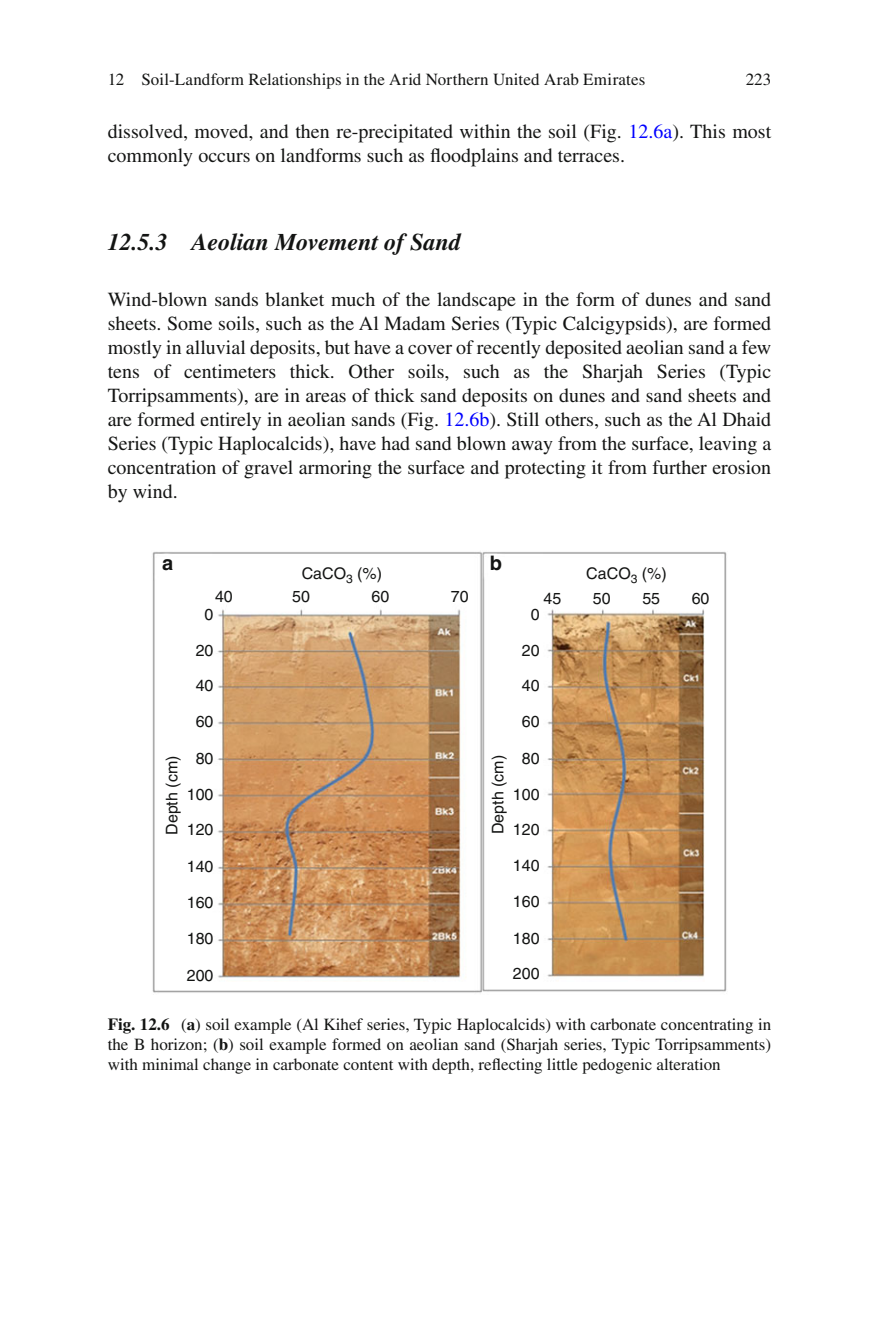
<style>
.page{position:relative;width:879px;height:1333px;background:#fff}
.page>*{position:absolute;margin:0;border:0;box-sizing:border-box;transform-origin:0 0}
.t1{font:italic 700 24px "Cgvpjg Lwwwdf Times";color:#131413}
.t2{font:20px/24px "Rstrfw Flqpml Times";color:#131413}
.t3{font:700 20px "Cvskpt Csmcvl Helvetica";color:#131413}
.t4{font:17px/20px "Rstrfw Flqpml Times";color:#131413;text-align:justify}
.t5{font:16px "Fqqtsw Lmcyyl Helvetica";color:#131413}
.s1{color:#00f}
.s2{font-family:"Xwrrgw Vvrhlx Times";font-weight:700}
</style>
<div class="page">
<img style="left:152px;top:551px;width:575px;height:442px">
<p class="t4" style="left:108px;top:71px;width:539px">12 Soil-Landform Relationships in the Arid Northern United Arab Emirates</p>
<p class="t4" style="left:746px;top:71px;width:27px">223</p>
<p class="t2" style="left:108px;top:121px;width:665px">dissolved, moved, and then re-precipitated within the soil (Fig. <span class="s1">12.6a</span> ). This most commonly occurs on landforms such as floodplains and terraces.</p>
<p class="t1" style="left:108px;top:233px;width:355px">12.5.3 Aeolian Movement of Sand</p>
<p class="t2" style="left:108px;top:289px;width:665px;text-align:justify">Wind-blown sands blanket much of the landscape in the form of dunes and sand sheets. Some soils, such as the Al Madam Series (Typic Calcigypsids), are formed mostly in alluvial deposits, but have a cover of recently deposited aeolian sand a few tens of centimeters thick. Other soils, such as the Sharjah Series (Typic Torripsamments), are in areas of thick sand deposits on dunes and sand sheets and are formed entirely in aeolian sands (Fig. <span class="s1">12.6b</span> ). Still others, such as the Al Dhaid Series (Typic Haplocalcids), have had sand blown away from the surface, leaving a concentration of gravel armoring the surface and protecting it from further erosion by wind.</p>
<p class="t3" style="left:162px;top:551px;width:13px">a</p>
<p class="t3" style="left:490px;top:551px;width:14px">b</p>
<p class="t5" style="left:302px;top:567px;width:82px">CaCO<sub>3</sub> (%)</p>
<p class="t5" style="left:586px;top:567px;width:82px">CaCO<sub>3</sub> (%)</p>
<p class="t5" style="left:215px;top:590px;width:19px">40</p>
<p class="t5" style="left:292px;top:590px;width:19px">50</p>
<p class="t5" style="left:371px;top:590px;width:19px">60</p>
<p class="t5" style="left:451px;top:590px;width:19px">70</p>
<p class="t5" style="left:543px;top:592px;width:19px">45</p>
<p class="t5" style="left:593px;top:592px;width:19px">50</p>
<p class="t5" style="left:642px;top:592px;width:19px">55</p>
<p class="t5" style="left:691px;top:592px;width:19px">60</p>
<p class="t5" style="left:205px;top:608px;width:10px">0</p>
<p class="t5" style="left:531px;top:608px;width:10px">0</p>
<p class="t5" style="left:196px;top:644px;width:19px">20</p>
<p class="t5" style="left:522px;top:644px;width:19px">20</p>
<p class="t5" style="left:196px;top:679px;width:19px">40</p>
<p class="t5" style="left:522px;top:679px;width:19px">40</p>
<p class="t5" style="left:196px;top:715px;width:19px">60</p>
<p class="t5" style="left:522px;top:715px;width:19px">60</p>
<p class="t5" style="left:196px;top:752px;width:19px">80</p>
<p class="t5" style="left:166px;top:834px;width:81px;rotate:-90deg">Depth (cm)</p>
<p class="t5" style="left:187px;top:788px;width:28px">100</p>
<p class="t5" style="left:187px;top:823px;width:28px">120</p>
<p class="t5" style="left:522px;top:752px;width:19px">80</p>
<p class="t5" style="left:492px;top:834px;width:81px;rotate:-90deg">Depth (cm)</p>
<p class="t5" style="left:513px;top:788px;width:28px">100</p>
<p class="t5" style="left:513px;top:823px;width:28px">120</p>
<p class="t5" style="left:187px;top:860px;width:28px">140</p>
<p class="t5" style="left:513px;top:859px;width:28px">140</p>
<p class="t5" style="left:187px;top:897px;width:28px">160</p>
<p class="t5" style="left:513px;top:895px;width:28px">160</p>
<p class="t5" style="left:187px;top:932px;width:28px">180</p>
<p class="t5" style="left:513px;top:932px;width:28px">180</p>
<p class="t5" style="left:187px;top:969px;width:28px">200</p>
<p class="t5" style="left:513px;top:967px;width:28px">200</p>
<p class="t4" style="left:108px;top:1015px;width:665px"><span class="s2">Fig. 12.6</span> ( <span class="s2">a</span> ) soil example (Al Kihef series, Typic Haplocalcids) with carbonate concentrating in the B horizon; ( <span class="s2">b</span> ) soil example formed on aeolian sand (Sharjah series, Typic Torripsamments) with minimal change in carbonate content with depth, reflecting little pedogenic alteration</p>
</div>
